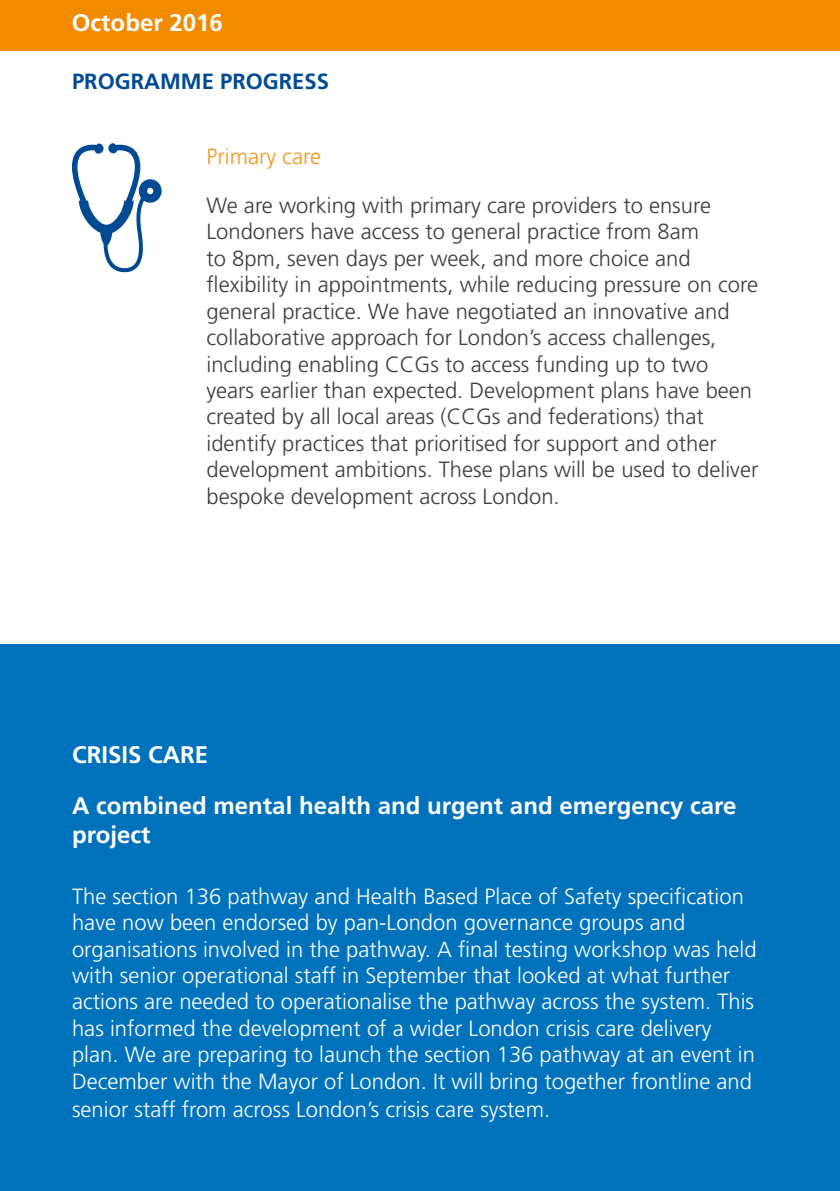
<style>
.page{position:relative;width:840px;height:1191px;background:#fff}
.page>*{position:absolute;margin:0;border:0;box-sizing:border-box;transform-origin:0 0}
.t1{font:700 24px/51.4px "Frutiger LT Std";color:#fff}
.t2{font:300 22px/26.4px "Frutiger LT Std";color:#3c3c3b}
.t3{font:300 22px/26.4px "Frutiger LT Std";color:#fff}
.t4{font:700 22px "Frutiger LT Std";color:#004a93}
.t5{font:300 22px "Frutiger LT Std";color:#f4961a}
</style>
<div class="page">
<div style="left:0;top:0;width:839px;height:51px;background:#f38b00"></div>
<svg style="left:72px;top:143px;width:89px;height:129px"></svg>
<div style="left:0;top:645px;width:839px;height:546px;background:#0072bb"></div>
<p class="t1" style="left:72px;top:-2px;width:152px">October 2016</p>
<p class="t4" style="left:72px;top:68px;width:258px">PROGRAMME PROGRESS</p>
<p class="t5" style="left:206px;top:144px;width:116px">Primary care</p>
<p class="t2" style="left:206px;top:193px;width:553px">We are working with primary care providers to ensure Londoners have access to general practice from 8am<br>to 8pm, seven days per week, and more choice and flexibility in appointments, while reducing pressure on core general practice. We have negotiated an innovative and collaborative approach for London’s access challenges, including enabling CCGs to access funding up to two years earlier than expected. Development plans have been created by all local areas (CCGs and federations) that identify practices that prioritised for support and other development ambitions. These plans will be used to deliver bespoke development across London.</p>
<p class="t1" style="left:72px;top:729px;width:665px">CRISIS CARE<br>A combined mental health and urgent and emergency care</p>
<p class="t1" style="left:72px;top:809px;width:80px">project</p>
<p class="t3" style="left:72px;top:883px;width:685px">The section 136 pathway and Health Based Place of Safety specification have now been endorsed by pan-London governance groups and organisations involved in the pathway. A final testing workshop was held with senior operational staff in September that looked at what further actions are needed to operationalise the pathway across the system. This has informed the development of a wider London crisis care delivery plan. We are preparing to launch the section 136 pathway at an event in December with the Mayor of London. It will bring together frontline and</p>
<p class="t3" style="left:72px;top:1096px;width:479px">senior staff from across London’s crisis care system.</p>
</div>
